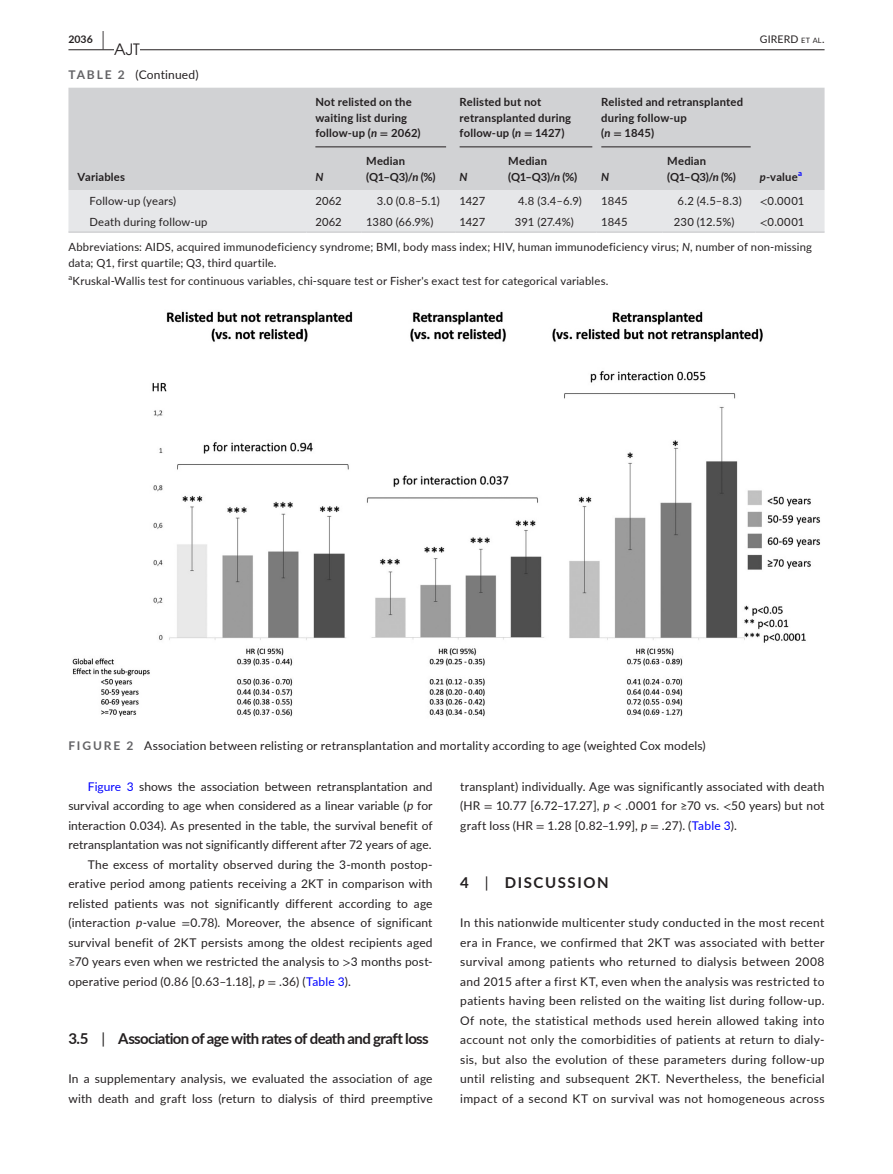
<style>
.page{position:relative;width:893px;height:1174px;background:#fff}
.page>*{position:absolute;margin:0;border:0;box-sizing:border-box;transform-origin:0 0}
.t1{font:15.6px "Avant Garde";color:#231f20}
.t2{font:700 15px "Lato";letter-spacing:-.04em;color:#231f20}
.t3{font:700 15px "Lato";letter-spacing:.11em;color:#231f20}
.t4{font:12px/19.5px "Lato";letter-spacing:.01em;color:#231f20;text-align:justify}
.t5{font:11.25px/15.8px "Lato";letter-spacing:.015em;color:#231f20}
.t6{font:700 11.25px/15.8px "Lato";letter-spacing:.02em;color:#231f20}
.t7{font:italic 700 11.25px "Lato";color:#231f20}
.t8{font:10.5px "Lato";letter-spacing:.02em;color:#231f20}
.t9{font:700 10.5px "Lato";color:#231f20}
.t10{font:700 7.8px "Lato";color:#00f}
.t11{font:7.8px "Lato";color:#231f20}
.s1{font-size:19.5px}
.s2{font-weight:700;color:#636366}
.s3{font-size:7.35px}
.s4{font-style:italic}
.s5{font-family:"STIX"}
.s6{color:#00f}
.s7{font-weight:400}
</style>
<div class="page">
<hr style="left:68px;top:49px;width:756px;height:1px;background:#231f20">
<div style="left:114px;top:41px;width:26px;height:17px;background:#fff"></div>
<div style="left:68px;top:88px;width:756px;height:102px;background:#d1d2d4"></div>
<div style="left:68px;top:190px;width:756px;height:41px;background:#e6e7e9"></div>
<hr style="left:68px;top:231px;width:238px;height:2px;background:#d1d2d4">
<hr style="left:306px;top:231px;width:56px;height:2px;background:#d1d2d4">
<hr style="left:362px;top:231px;width:93px;height:2px;background:#d1d2d4">
<hr style="left:455px;top:231px;width:49px;height:2px;background:#d1d2d4">
<hr style="left:504px;top:231px;width:93px;height:2px;background:#d1d2d4">
<hr style="left:597px;top:231px;width:66px;height:2px;background:#d1d2d4">
<hr style="left:663px;top:231px;width:92px;height:2px;background:#d1d2d4">
<hr style="left:755px;top:231px;width:69px;height:2px;background:#d1d2d4">
<hr style="left:315px;top:146px;width:131px;height:1px;background:#231f20">
<hr style="left:460px;top:146px;width:132px;height:1px;background:#231f20">
<hr style="left:601px;top:146px;width:150px;height:1px;background:#231f20">
<img style="left:72px;top:311px;width:749px;height:406px">
<p class="t9" style="left:68px;top:31px;width:37px">2036 <span class="s1">|</span></p>
<h1 class="t1" style="left:114px;top:40px;width:27px">AJT</h1>
<p class="t4" style="left:68px;top:64px;width:132px"><span class="s2">TABLE 2</span> (Continued)</p>
<p class="t6" style="left:77px;top:168px;width:49px">Variables</p>
<p class="t8" style="left:760px;top:31px;width:66px">GIRERD <span class="s3">et al</span>.</p>
<p class="t6" style="left:315px;top:93px;width:107px">Not relisted on the waiting list during follow-up (<span class="s4">n</span> <span class="s5">=</span> 2062)</p>
<p class="t6" style="left:460px;top:93px;width:113px">Relisted but not retransplanted during follow-up (<span class="s4">n</span> <span class="s5">=</span> 1427)</p>
<p class="t6" style="left:601px;top:93px;width:143px">Relisted and retransplanted during follow-up<br>(<span class="s4">n</span> <span class="s5">=</span> 1845)</p>
<p class="t7" style="left:315px;top:168px;width:10px">N</p>
<p class="t6" style="left:366px;top:152px;width:71px">Median (Q1–Q3)/<span class="s4">n</span> (%)</p>
<p class="t7" style="left:460px;top:168px;width:10px">N</p>
<p class="t6" style="left:508px;top:152px;width:70px">Median (Q1–Q3)/<span class="s4">n</span> (%)</p>
<p class="t7" style="left:601px;top:168px;width:10px">N</p>
<p class="t6" style="left:667px;top:152px;width:70px">Median (Q1–Q3)/<span class="s4">n</span> (%)</p>
<p class="t6" style="left:760px;top:168px;width:40px"><span class="s4">p</span>-value</p>
<p class="t10" style="left:798px;top:167px;width:5px">a</p>
<p class="t5" style="left:89px;top:193px;width:88px">Follow-up (years)</p>
<p class="t5" style="left:315px;top:193px;width:28px">2062</p>
<p class="t5" style="left:377px;top:193px;width:65px">3.0 (0.8–5.1)</p>
<p class="t5" style="left:460px;top:193px;width:27px">1427</p>
<p class="t5" style="left:518px;top:193px;width:65px">4.8 (3.4–6.9)</p>
<p class="t5" style="left:601px;top:193px;width:28px">1845</p>
<p class="t5" style="left:678px;top:193px;width:66px">6.2 (4.5–8.3)</p>
<p class="t5" style="left:760px;top:193px;width:46px"><span class="s5">&lt;</span>0.0001</p>
<p class="t5" style="left:89px;top:214px;width:120px">Death during follow-up</p>
<p class="t5" style="left:315px;top:214px;width:28px">2062</p>
<p class="t5" style="left:366px;top:214px;width:69px">1380 (66.9%)</p>
<p class="t5" style="left:460px;top:214px;width:27px">1427</p>
<p class="t5" style="left:515px;top:214px;width:61px">391 (27.4%)</p>
<p class="t5" style="left:601px;top:214px;width:28px">1845</p>
<p class="t5" style="left:674px;top:214px;width:62px">230 (12.5%)</p>
<p class="t5" style="left:760px;top:214px;width:46px"><span class="s5">&lt;</span>0.0001</p>
<p class="t5" style="left:68px;top:238px;width:745px">Abbreviations: AIDS, acquired immunodeficiency syndrome; BMI, body mass index; HIV, human immunodeficiency virus; <span class="s4">N</span>, number of non-missing data; Q1, first quartile; Q3, third quartile.</p>
<p class="t11" style="left:68px;top:271px;width:5px">a</p>
<p class="t5" style="left:73px;top:272px;width:537px">Kruskal-Wallis test for continuous variables, chi-square test or Fisher's exact test for categorical variables.</p>
<p class="t4" style="left:68px;top:736px;width:639px"><span class="s2">FIGURE 2</span> Association between relisting or retransplantation and mortality according to age (weighted Cox models)</p>
<p class="t4" style="left:88px;top:776px;width:346px"><span class="s6">Figure 3</span> shows the association between retransplantation and</p>
<p class="t4" style="left:68px;top:795px;width:366px">survival according to age when considered as a linear variable (<span class="s4">p</span> for</p>
<p class="t4" style="left:68px;top:815px;width:366px">interaction 0.034). As presented in the table, the survival benefit of</p>
<p class="t4" style="left:68px;top:834px;width:365px">retransplantation was not significantly different after 72 years of age.</p>
<p class="t4" style="left:88px;top:854px;width:346px">The excess of mortality observed during the 3-month postop-</p>
<p class="t4" style="left:68px;top:873px;width:366px">erative period among patients receiving a 2KT in comparison with</p>
<p class="t4" style="left:68px;top:893px;width:366px">relisted patients was not significantly different according to age</p>
<p class="t4" style="left:68px;top:912px;width:366px">(interaction <span class="s4">p</span>-value <span class="s5">=</span>0.78). Moreover, the absence of significant</p>
<p class="t4" style="left:68px;top:932px;width:366px">survival benefit of 2KT persists among the oldest recipients aged</p>
<p class="t4" style="left:68px;top:951px;width:366px">≥70 years even when we restricted the analysis to <span class="s5">&gt;</span>3 months post-</p>
<p class="t4" style="left:68px;top:971px;width:284px">operative period (0.86 [0.63–1.18], <span class="s4">p</span> <span class="s5">=</span> .36) (<span class="s6">Table 3</span>).</p>
<p class="t2" style="left:68px;top:1028px;width:362px">3.5 <span class="s7">|</span> Association of age with rates of death and graft loss</p>
<p class="t4" style="left:68px;top:1068px;width:366px">In a supplementary analysis, we evaluated the association of age with death and graft loss (return to dialysis of third preemptive</p>
<p class="t4" style="left:460px;top:776px;width:366px">transplant) individually. Age was significantly associated with death (HR <span class="s5">=</span> 10.77 [6.72–17.27], <span class="s4">p</span> <span class="s5">&lt;</span> .0001 for ≥70 vs. <span class="s5">&lt;</span>50 years) but not graft loss (HR <span class="s5">=</span> 1.28 [0.82–1.99], <span class="s4">p</span> <span class="s5">=</span> .27). (<span class="s6">Table 3</span>).</p>
<p class="t3" style="left:460px;top:872px;width:150px">4 <span class="s7">|</span> DISCUSSION</p>
<p class="t4" style="left:460px;top:912px;width:366px">In this nationwide multicenter study conducted in the most recent era in France, we confirmed that 2KT was associated with better survival among patients who returned to dialysis between 2008 and 2015 after a first KT, even when the analysis was restricted to patients having been relisted on the waiting list during follow-up.<br>Of note, the statistical methods used herein allowed taking into account not only the comorbidities of patients at return to dialy&shy;sis, but also the evolution of these parameters during follow-up until relisting and subsequent 2KT. Nevertheless, the beneficial impact of a second KT on survival was not homogeneous across</p>
</div>
